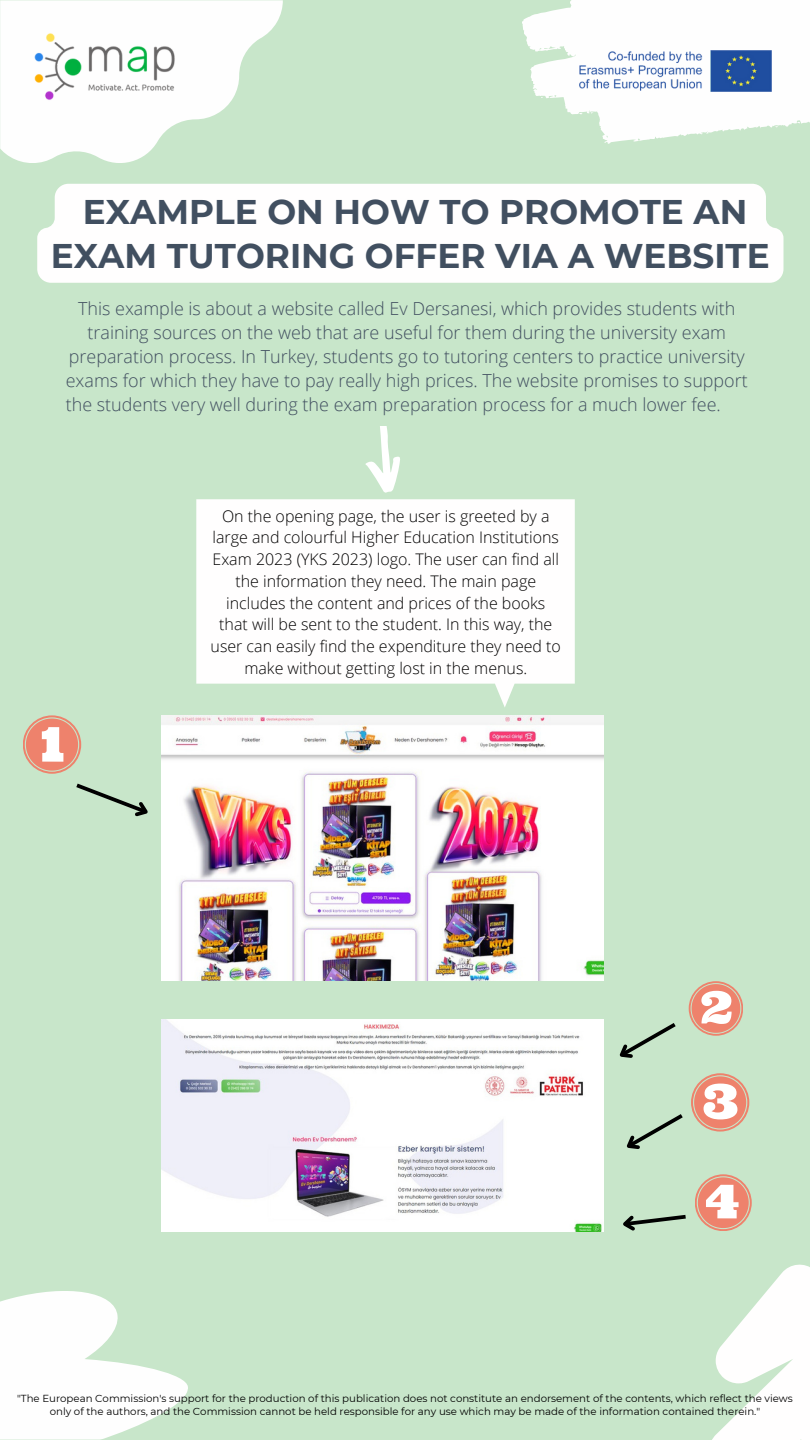
<style>
.page{position:relative;width:810px;height:1440px;background:#c8e6ca}
.page>*{position:absolute;margin:0;border:0;box-sizing:border-box;transform-origin:0 0}
.t1{font:700 34.2px/44.2px "Montserrat";color:#414f60;text-align:center}
.t2{font:300 18px "Open Sans";color:#414f60}
.t3{font:300 16px/21.8px "Open Sans";color:#000;text-align:center}
.t4{font:10.2px/12.8px "Montserrat";color:#000;text-align:center}
</style>
<div class="page">
<svg style="left:0;top:0;width:283px;height:163px;fill:#fefefe"></svg>
<svg style="left:0;top:1291px;width:188px;height:149px;fill:#fefefe"></svg>
<svg style="left:712px;top:1264px;width:98px;height:176px;fill:#fffefe"></svg>
<img style="left:35px;top:31px;width:141px;height:70px">
<svg style="left:522px;top:0;width:288px;height:144px;fill:#fefefe"></svg>
<img style="left:580px;top:51px;width:191px;height:41px">
<svg style="left:76px;top:783px;width:72px;height:34px"></svg>
<svg style="left:23px;top:715px;width:58px;height:59px"></svg>
<svg style="left:365px;top:426px;width:35px;height:67px"></svg>
<svg style="left:196px;top:499px;width:379px;height:208px;background:#f8fbf8"></svg>
<svg style="left:619px;top:1023px;width:57px;height:35px"></svg>
<svg style="left:689px;top:981px;width:54px;height:55px"></svg>
<svg style="left:623px;top:1174px;width:129px;height:57px"></svg>
<img style="left:162px;top:715px;width:441px;height:266px">
<svg style="left:626px;top:1073px;width:123px;height:76px"></svg>
<img style="left:162px;top:1019px;width:441px;height:213px">
<div style="left:37px;top:184px;width:746px;height:99px;background:#fffefe"></div>
<h1 class="t1" style="left:51px;top:190px;width:720px">EXAMPLE ON HOW TO PROMOTE AN<br>EXAM TUTORING OFFER VIA A WEBSITE</h1>
<p class="t2" style="left:78px;top:296px;width:659px">This example is about a website called Ev Dersanesi, which provides students with</p>
<p class="t2" style="left:88px;top:320px;width:640px">training sources on the web that are useful for them during the university exam</p>
<p class="t2" style="left:69px;top:344px;width:677px">preparation process. In Turkey, students go to tutoring centers to practice university</p>
<p class="t2" style="left:66px;top:368px;width:684px">exams for which they have to pay really high prices. The website promises to support</p>
<p class="t2" style="left:66px;top:392px;width:657px">the students very well during the exam preparation process for a much lower fee.</p>
<p class="t3" style="left:211px;top:505px;width:352px">On the opening page, the user is greeted by a large and colourful Higher Education Institutions Exam 2023 (YKS 2023) logo. The user can find all the information they need. The main page includes the content and prices of the books that will be sent to the student. In this way, the user can easily find the expenditure they need to make without getting lost in the menus.</p>
<p class="t4" style="left:17px;top:1392px;width:777px">"The European Commission's support for the production of this publication does not constitute an endorsement of the contents, which reflect the views only of the authors, and the Commission cannot be held responsible for any use which may be made of the information contained therein."</p>
</div>
